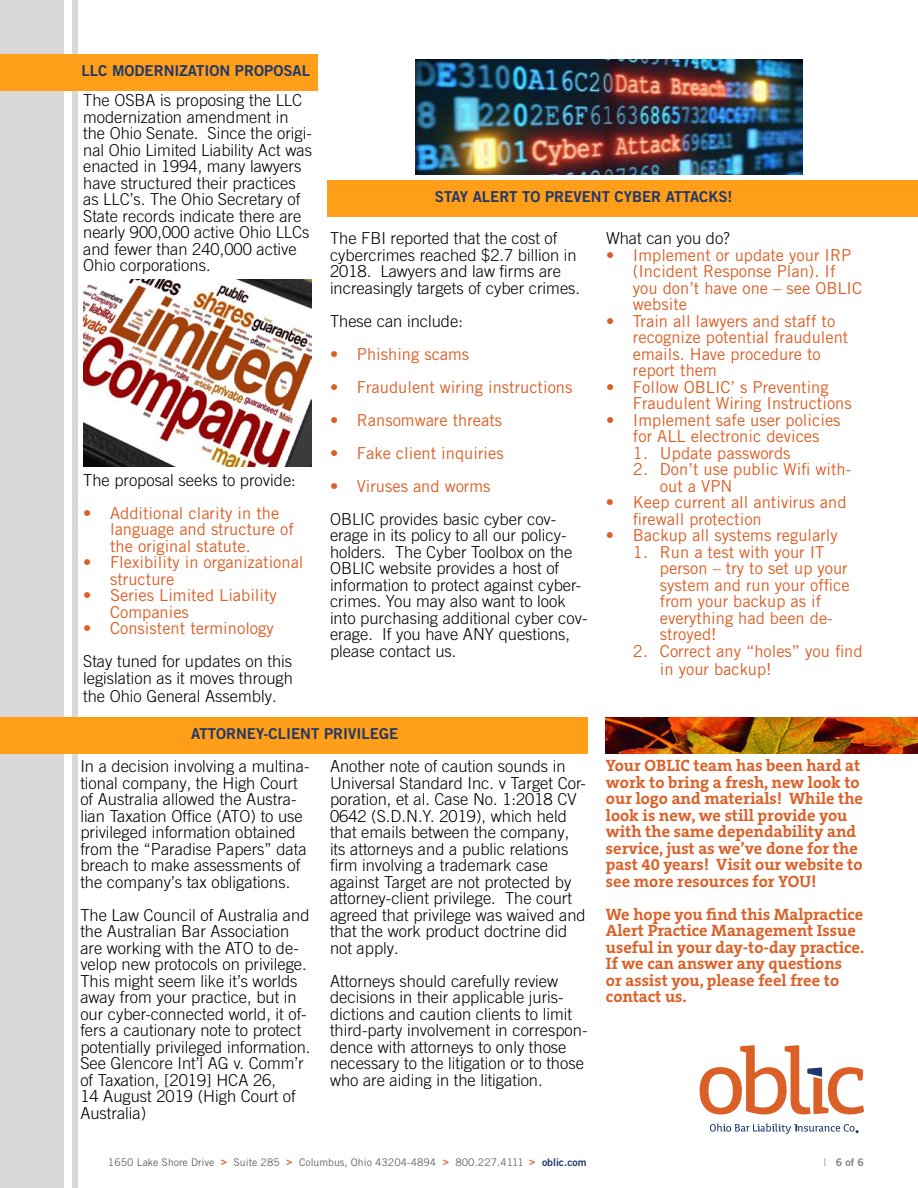
<style>
.page{position:relative;width:918px;height:1188px;background:#fff}
.page>*{position:absolute;margin:0;border:0;box-sizing:border-box;transform-origin:0 0}
.t1{font:300 16.5px/16.5px "Trade Gothic LT Pro";color:#000}
.t2{font:16.5px/16.5px "Trade Gothic LT Pro";color:#da6027}
.t3{font:700 16.5px/16.5px "The Serif B W7";color:#da6027}
.t4{font:15px "Trade Gothic LT Pro Bd 2";color:#1e376c}
.t5{font:10.5px "Trade Gothic LT Pro";color:#636569}
.t6{font:10.5px "Trade Gothic LT Pro Bd 2";color:#808080}
.s1{font-family:"Trade Gothic LT Pro Bd 2";color:#da6027}
.s2{font-family:"Trade Gothic LT Pro Bd 2";color:#1e376c}
.s3{font-family:"Trade Gothic LT Pro"}
</style>
<div class="page">
<div style="left:0;top:0;width:64px;height:1188px;background:#d9d8d6"></div>
<svg style="left:710px;top:1123px;width:149px;height:11px"></svg>
<svg style="left:700px;top:1045px;width:164px;height:69px"></svg>
<div style="left:72px;top:0;width:6px;height:1188px;background:#d9d8d6"></div>
<img style="left:83px;top:279px;width:229px;height:187px">
<img style="left:416px;top:60px;width:387px;height:115px">
<div style="left:0;top:54px;width:317px;height:36px;background:#ff9e18"></div>
<div style="left:0;top:717px;width:588px;height:36px;background:#ff9e18"></div>
<div style="left:327px;top:180px;width:591px;height:37px;background:#ff9e18"></div>
<img style="left:605px;top:717px;width:313px;height:36px">
<p class="t4" style="left:82px;top:61px;width:230px">LLC MODERNIZATION PROPOSAL</p>
<p class="t1" style="left:83px;top:92px;width:230px">The OSBA is proposing the LLC modernization amendment in the Ohio Senate. Since the origi&shy;nal Ohio Limited Liability Act was enacted in 1994, many lawyers have structured their practices as LLC’s. The Ohio Secretary of<br>State records indicate there are nearly 900,000 active Ohio LLCs and fewer than 240,000 active<br>Ohio corporations.</p>
<p class="t1" style="left:83px;top:472px;width:214px">The proposal seeks to provide:</p>
<p class="t2" style="left:110px;top:505px;width:185px;text-indent:-27px">• Additional clarity in the language and structure of the original statute.</p>
<p class="t2" style="left:110px;top:554px;width:195px;text-indent:-27px">• Flexibility in organizational structure</p>
<p class="t2" style="left:110px;top:587px;width:168px;text-indent:-27px">• Series Limited Liability<br>Companies</p>
<p class="t2" style="left:83px;top:620px;width:192px">• Consistent terminology</p>
<p class="t1" style="left:83px;top:653px;width:211px">Stay tuned for updates on this legislation as it moves through</p>
<p class="t1" style="left:83px;top:688px;width:195px">the Ohio General Assembly.</p>
<p class="t4" style="left:435px;top:188px;width:299px">STAY ALERT TO PREVENT CYBER ATTACKS!</p>
<p class="t1" style="left:330px;top:230px;width:252px">The FBI reported that the cost of cybercrimes reached $2.7 billion in 2018. Lawyers and law firms are increasingly targets of cyber crimes.</p>
<p class="t1" style="left:330px;top:313px;width:134px">These can include:</p>
<p class="t2" style="left:330px;top:346px;width:141px">• Phishing scams</p>
<p class="t2" style="left:330px;top:379px;width:244px">• Fraudulent wiring instructions</p>
<p class="t2" style="left:330px;top:412px;width:174px">• Ransomware threats</p>
<p class="t2" style="left:330px;top:445px;width:175px">• Fake client inquiries</p>
<p class="t2" style="left:330px;top:478px;width:162px">• Viruses and worms</p>
<p class="t1" style="left:330px;top:511px;width:259px">OBLIC provides basic cyber cov&shy;erage in its policy to all our policy&shy;holders. The Cyber Toolbox on the<br>OBLIC website provides a host of information to protect against cyber&shy;crimes. You may also want to look into purchasing additional cyber cov&shy;erage. If you have ANY questions, please contact us.</p>
<p class="t1" style="left:606px;top:230px;width:125px">What can you do?</p>
<p class="t2" style="left:633px;top:247px;width:231px;text-indent:-27px">• Implement or update your IRP (Incident Response Plan). If you don’t have one – see OBLIC website</p>
<p class="t2" style="left:633px;top:313px;width:217px;text-indent:-27px">• Train all lawyers and staff to recognize potential fraudulent emails. Have procedure to report them</p>
<p class="t2" style="left:633px;top:379px;width:220px;text-indent:-27px">• Follow OBLIC’ s Preventing<br>Fraudulent Wiring Instructions</p>
<p class="t2" style="left:606px;top:412px;width:236px;text-align:center">• Implement safe user policies for ALL electronic devices</p>
<p class="t2" style="left:633px;top:445px;width:159px">1. Update passwords</p>
<p class="t2" style="left:660px;top:461px;width:193px;text-indent:-27px">2. Don’t use public Wifi with&shy;out a VPN</p>
<p class="t2" style="left:633px;top:494px;width:215px;text-indent:-27px">• Keep current all antivirus and firewall protection</p>
<p class="t2" style="left:606px;top:527px;width:233px">• Backup all systems regularly</p>
<p class="t2" style="left:660px;top:544px;width:191px;text-indent:-27px">1. Run a test with your IT person – try to set up your system and run your office from your backup as if everything had been de&shy;stroyed!</p>
<p class="t2" style="left:660px;top:642px;width:204px;line-height:18px;text-indent:-27px">2. Correct any “holes” you find in your backup!</p>
<p class="t4" style="left:191px;top:725px;width:209px">ATTORNEY-CLIENT PRIVILEGE</p>
<p class="t1" style="left:80px;top:758px;width:231px">In a decision involving a multina&shy;tional company, the High Court of Australia allowed the Austra&shy;lian Taxation Office (ATO) to use privileged information obtained from the “Paradise Papers” data breach to make assessments of the company’s tax obligations.</p>
<p class="t1" style="left:80px;top:907px;width:232px">The Law Council of Australia and the Australian Bar Association are working with the ATO to de&shy;velop new protocols on privilege.<br>This might seem like it’s worlds away from your practice, but in our cyber-connected world, it of&shy;fers a cautionary note to protect potentially privileged information.<br>See Glencore Int’l AG v. Comm’r of Taxation, [2019] HCA 26,<br>14 August 2019 (High Court of<br>Australia)</p>
<p class="t1" style="left:330px;top:758px;width:258px">Another note of caution sounds in<br>Universal Standard Inc. v Target Cor&shy;poration, et al. Case No. 1:2018 CV<br>0642 (S.D.N.Y. 2019), which held that emails between the company, its attorneys and a public relations firm involving a trademark case against Target are not protected by attorney-client privilege. The court agreed that privilege was waived and that the work product doctrine did not apply.</p>
<p class="t1" style="left:330px;top:972px;width:259px">Attorneys should carefully review decisions in their applicable juris&shy;dictions and caution clients to limit third-party involvement in correspon&shy;dence with attorneys to only those necessary to the litigation or to those who are aiding in the litigation.</p>
<p class="t3" style="left:606px;top:758px;width:259px">Your OBLIC team has been hard at work to bring a fresh, new look to our logo and materials! While the look is new, we still provide you with the same dependability and service, just as we’ve done for the past 40 years! Visit our website to see more resources for YOU!</p>
<p class="t3" style="left:606px;top:906px;width:260px">We hope you find this Malpractice<br>Alert Practice Management Issue useful in your day-to-day practice.<br>If we can answer any questions<br>or assist you, please feel free to contact us.</p>
<p class="t5" style="left:108px;top:1156px;width:480px">1650 Lake Shore Drive <span class="s1">&gt;</span> Suite 285 <span class="s1">&gt;</span> Columbus, Ohio 43204-4894 <span class="s1">&gt;</span> 800.227.4111 <span class="s1">&gt;</span> <span class="s2">oblic.com</span></p>
<p class="t6" style="left:824px;top:1156px;width:41px"><span class="s3">|</span> 6 of 6</p>
</div>
